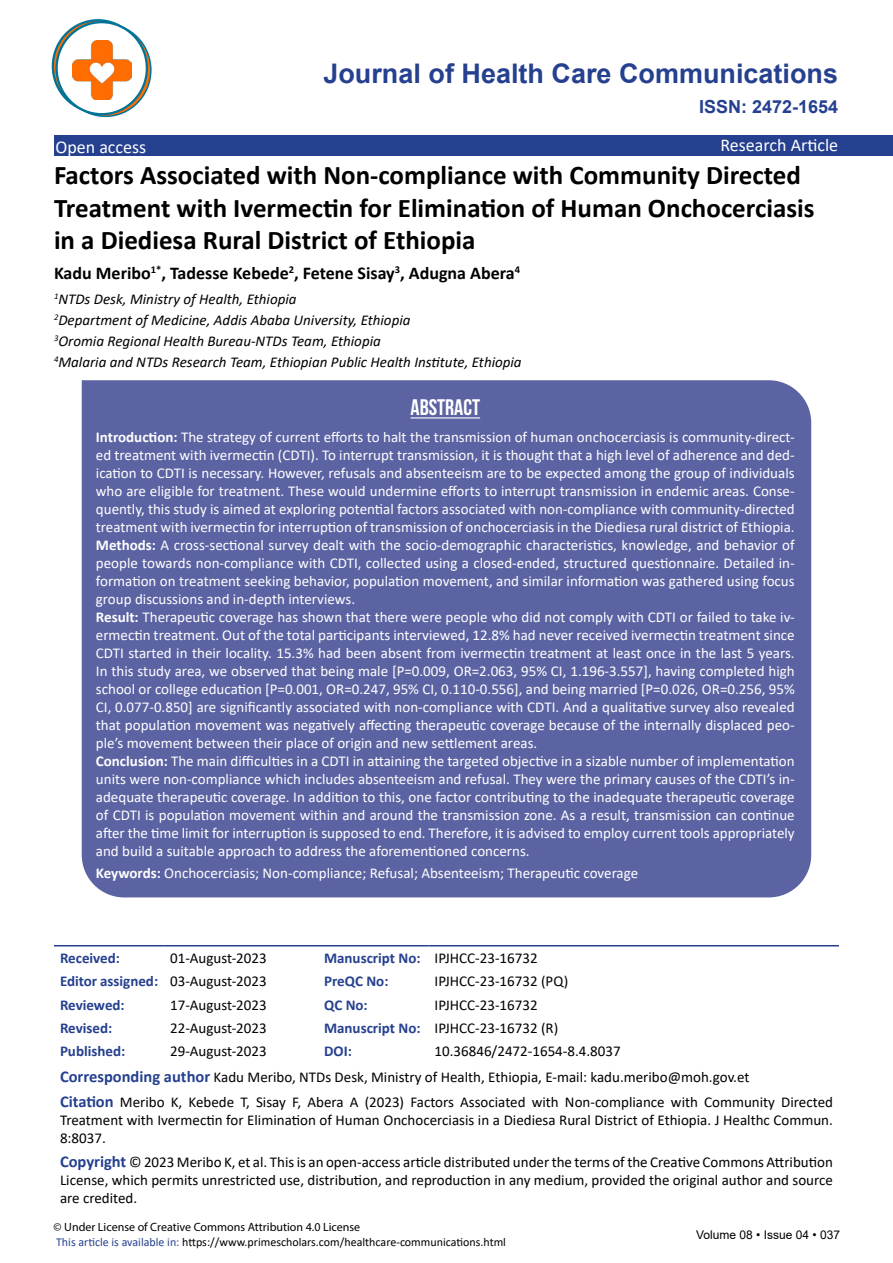
<style>
.page{position:relative;width:893px;height:1263px;background:#fff}
.page>*{position:absolute;margin:0;border:0;box-sizing:border-box;transform-origin:0 0}
.t1{font:700 27px/32.4px "Calibri";color:#000}
.t2{font:700 27px "Arial";color:#25408f}
.t3{font:700 22.5px "Bebas Neue";color:#fff}
.t4{font:700 18px "Calibri";color:#000}
.t5{font:18px "Calibri";color:#fff}
.t6{font:700 18px "Arial";color:#25408f}
.t7{font:15px/18px "Calibri";color:#fff}
.t8{font:15px/18px "Calibri";color:#000}
.t9{font:italic 15px/21px "Calibri";color:#000}
.t10{font:700 15px "Calibri";color:#25408f}
.t11{font:12px "Calibri";color:#000}
.t12{font:12px "Myriad Pro";color:#000}
.t13{font:12px "Arial";color:#000}
.s1{font-weight:700}
.s2{font-weight:700;color:#25408f}
.s3{font-weight:400;color:#000}
.s4{font-weight:700;font-size:16.5px;color:#25408f}
.s5{color:#25408f}
</style>
<div class="page">
<div style="left:54px;top:135px;width:839px;height:21px;background:#25408f"></div>
<svg style="left:53px;top:20px;width:90px;height:92px"></svg>
<svg style="left:60px;top:24px;width:91px;height:92px"></svg>
<div style="left:57px;top:22px;width:90px;height:92px;background:#fff;border-radius:50%"></div>
<div style="left:56px;top:21px;width:92px;height:94px;border:2px solid #007398;border-radius:50%"></div>
<img style="left:72px;top:40px;width:60px;height:59px">
<hr style="left:54px;top:945px;width:110px;height:1px;background:#25408f">
<hr style="left:164px;top:945px;width:154px;height:1px;background:#25408f">
<hr style="left:318px;top:945px;width:111px;height:1px;background:#25408f">
<hr style="left:429px;top:945px;width:410px;height:1px;background:#25408f">
<div style="left:82px;top:380px;width:729px;height:517px;background:#5b63a3"></div>
<hr style="left:410px;top:417px;width:70px;height:1px;background:#fff">
<h1 class="t2" style="left:323px;top:55px;width:516px">Journal of Health Care Communications</h1>
<p class="t6" style="left:699px;top:94px;width:141px">ISSN: 2472-1654</p>
<p class="t5" style="left:55px;top:134px;width:92px">Open access</p>
<p class="t5" style="left:720px;top:132px;width:119px">Research Article</p>
<h1 class="t1" style="left:54px;top:159px;width:762px">Factors Associated with Non-compliance with Community Directed<br>Treatment with Ivermectin for Elimination of Human Onchocerciasis in a Diediesa Rural District of Ethiopia</h1>
<p class="t4" style="left:54px;top:260px;width:468px">Kadu Meribo<sup>1*</sup>, Tadesse Kebede<sup>2</sup>, Fetene Sisay<sup>3</sup>, Adugna Abera<sup>4</sup></p>
<p class="t9" style="left:54px;top:288px;width:469px"><sup>1</sup>NTDs Desk, Ministry of Health, Ethiopia<br><sup>2</sup>Department of Medicine, Addis Ababa University, Ethiopia<br><sup>3</sup>Oromia Regional Health Bureau-NTDs Team, Ethiopia<br><sup>4</sup>Malaria and NTDs Research Team, Ethiopian Public Health Institute, Ethiopia</p>
<h2 class="t3" style="left:410px;top:395px;width:71px">ABSTRACT</h2>
<p class="t7" style="left:96px;top:428px;width:700px"><span class="s1">Introduction:</span> The strategy of current efforts to halt the transmission of human onchocerciasis is community-direct&shy;ed treatment with ivermectin (CDTI). To interrupt transmission, it is thought that a high level of adherence and ded&shy;ication to CDTI is necessary. However, refusals and absenteeism are to be expected among the group of individuals who are eligible for treatment. These would undermine efforts to interrupt transmission in endemic areas. Conse&shy;quently, this study is aimed at exploring potential factors associated with non-compliance with community-directed treatment with ivermectin for interruption of transmission of onchocerciasis in the Diediesa rural district of Ethiopia.<br><span class="s1">Methods:</span> A cross-sectional survey dealt with the socio-demographic characteristics, knowledge, and behavior of people towards non-compliance with CDTI, collected using a closed-ended, structured questionnaire. Detailed in&shy;formation on treatment seeking behavior, population movement, and similar information was gathered using focus group discussions and in-depth interviews.<br><span class="s1">Result:</span> Therapeutic coverage has shown that there were people who did not comply with CDTI or failed to take iv&shy;ermectin treatment. Out of the total participants interviewed, 12.8% had never received ivermectin treatment since CDTI started in their locality. 15.3% had been absent from ivermectin treatment at least once in the last 5 years.<br>In this study area, we observed that being male [P=0.009, OR=2.063, 95% CI, 1.196-3.557], having completed high school or college education [P=0.001, OR=0.247, 95% CI, 0.110-0.556], and being married [P=0.026, OR=0.256, 95% CI, 0.077-0.850] are significantly associated with non-compliance with CDTI. And a qualitative survey also revealed that population movement was negatively affecting therapeutic coverage because of the internally displaced peo&shy;ple’s movement between their place of origin and new settlement areas.<br><span class="s1">Conclusion:</span> The main difficulties in a CDTI in attaining the targeted objective in a sizable number of implementation units were non-compliance which includes absenteeism and refusal. They were the primary causes of the CDTI’s in&shy;adequate therapeutic coverage. In addition to this, one factor contributing to the inadequate therapeutic coverage of CDTI is population movement within and around the transmission zone. As a result, transmission can continue after the time limit for interruption is supposed to end. Therefore, it is advised to employ current tools appropriately and build a suitable approach to address the aforementioned concerns.</p>
<p class="t7" style="left:96px;top:864px;width:544px"><span class="s1">Keywords:</span> Onchocerciasis; Non-compliance; Refusal; Absenteeism; Therapeutic coverage</p>
<p class="t10" style="left:60px;top:947px;width:61px">Received:</p>
<p class="t8" style="left:170px;top:949px;width:98px">01-August-2023</p>
<p class="t8" style="left:324px;top:949px;width:215px"><span class="s2">Manuscript No:</span> IPJHCC-23-16732</p>
<p class="t10" style="left:60px;top:971px;width:208px">Editor assigned: <span class="s3">03-August-2023</span></p>
<p class="t10" style="left:324px;top:971px;width:66px">PreQC No:</p>
<p class="t8" style="left:435px;top:972px;width:135px">IPJHCC-23-16732 (PQ)</p>
<p class="t10" style="left:60px;top:994px;width:66px">Reviewed:</p>
<p class="t8" style="left:170px;top:995px;width:98px">17-August-2023</p>
<p class="t10" style="left:324px;top:994px;width:45px">QC No:</p>
<p class="t8" style="left:435px;top:995px;width:105px">IPJHCC-23-16732</p>
<p class="t10" style="left:60px;top:1017px;width:54px">Revised:</p>
<p class="t8" style="left:170px;top:1018px;width:98px">22-August-2023</p>
<p class="t8" style="left:324px;top:1018px;width:236px"><span class="s2">Manuscript No:</span> IPJHCC-23-16732 (R)</p>
<p class="t10" style="left:60px;top:1040px;width:67px">Published:</p>
<p class="t8" style="left:170px;top:1042px;width:98px">29-August-2023</p>
<p class="t10" style="left:324px;top:1040px;width:29px">DOI:</p>
<p class="t8" style="left:435px;top:1042px;width:188px">10.36846/2472-1654-8.4.8037</p>
<p class="t8" style="left:60px;top:1065px;width:774px;line-height:24.3px"><span class="s4">Corresponding author</span> Kadu Meribo, NTDs Desk, Ministry of Health, Ethiopia, E-mail: kadu.meribo@moh.gov.et<br><span class="s4">Citation</span> Meribo K, Kebede T, Sisay F, Abera A (2023) Factors Associated with Non-compliance with Community Directed</p>
<p class="t8" style="left:60px;top:1110px;width:774px">Treatment with Ivermectin for Elimination of Human Onchocerciasis in a Diediesa Rural District of Ethiopia. J Healthc Commun.<br>8:8037.</p>
<p class="t8" style="left:60px;top:1152px;width:774px;text-align:justify"><span class="s4">Copyright</span> © 2023 Meribo K, et al. This is an open-access article distributed under the terms of the Creative Commons Attribution License, which permits unrestricted use, distribution, and reproduction in any medium, provided the original author and source are credited.</p>
<p class="t12" style="left:54px;top:1220px;width:308px">© Under License of Creative Commons Attribution 4.0 License</p>
<p class="t11" style="left:56px;top:1233px;width:451px"><span class="s5">This article is available in:</span> https://www.primescholars.com/healthcare-communications.html</p>
<p class="t13" style="left:696px;top:1226px;width:145px">Volume 08 • Issue 04 • 037</p>
</div>
